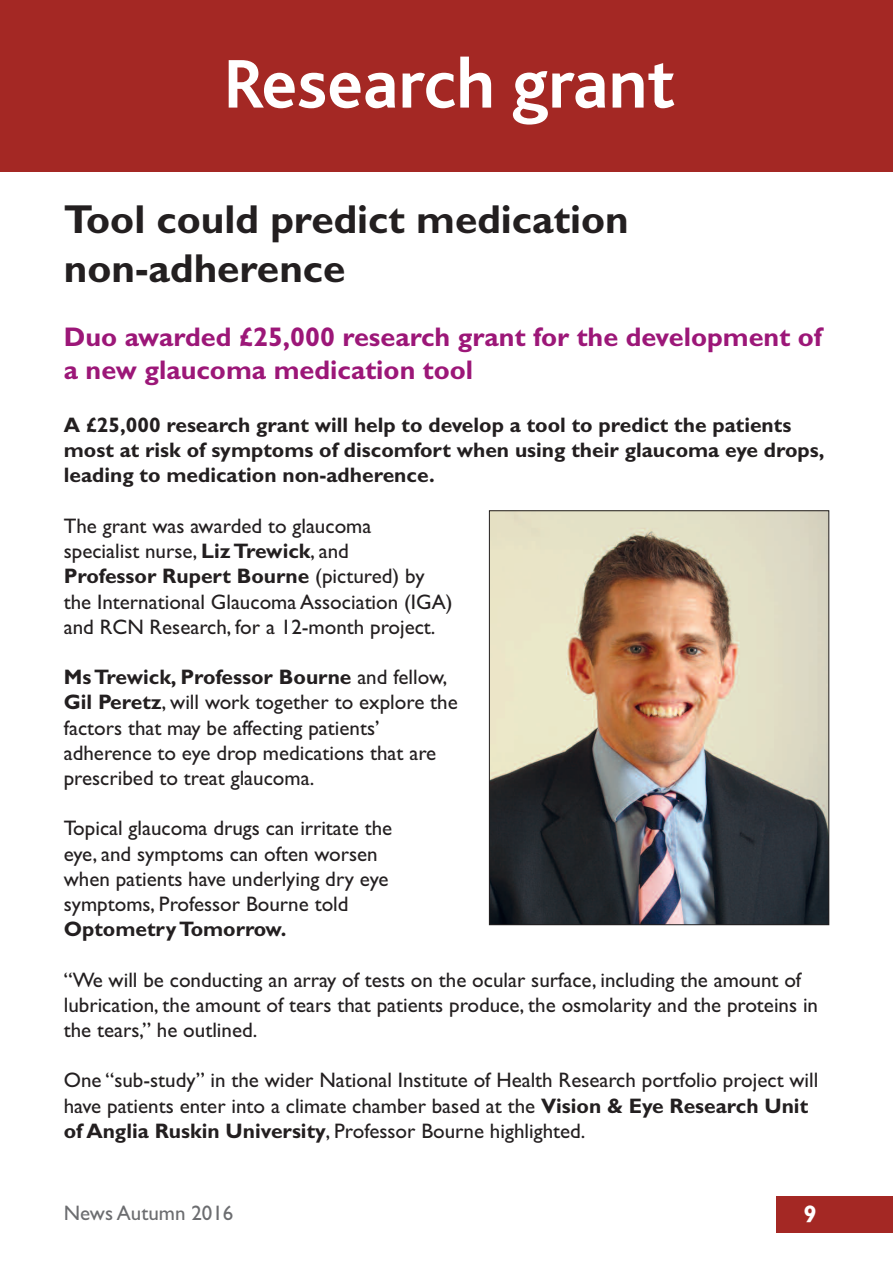
<style>
.page{position:relative;width:893px;height:1263px;background:#fff}
.page>*{position:absolute;margin:0;border:0;box-sizing:border-box;transform-origin:0 0}
.t1{font:700 72px "Bliss";color:#fff}
.t2{font:700 40.5px/48.6px "Gill Sans";color:#231f20}
.t3{font:700 27px/32.4px "Gill Sans";color:#9c1778}
.t4{font:700 24px "Gill Sans";color:#fff}
.t5{font:21px/25.2px "Gill Sans";color:#231f20}
.t6{font:700 21px/25.2px "Gill Sans";color:#231f20}
.t7{font:21px "Gill Sans";color:#6c6d70}
.s1{font-weight:700}
</style>
<div class="page">
<div style="left:0;top:0;width:893px;height:172px;background:#a42824"></div>
<div style="left:776px;top:1196px;width:117px;height:37px;background:#a42824"></div>
<img style="left:491px;top:512px;width:336px;height:411px">
<div style="left:489px;top:510px;width:340px;height:415px;border:1px solid #231f20"></div>
<h1 class="t1" style="left:224px;top:60px;width:453px">Research grant</h1>
<h2 class="t2" style="left:64px;top:195px;width:566px">Tool could predict medication non-adherence</h2>
<p class="t3" style="left:64px;top:321px;width:760px">Duo awarded £25,000 research grant for the development of a new glaucoma medication tool</p>
<p class="t6" style="left:64px;top:412px;width:762px">A £25,000 research grant will help to develop a tool to predict the patients most at risk of symptoms of discomfort when using their glaucoma eye drops, leading to medication non-adherence.</p>
<p class="t5" style="left:64px;top:513px;width:390px">The grant was awarded to glaucoma<br>specialist nurse, <span class="s1">LizTrewick</span>, and<br><span class="s1">Professor Rupert Bourne</span> (pictured) by the International Glaucoma Association (IGA) and RCN Research, for a 12-month project.</p>
<p class="t5" style="left:64px;top:664px;width:395px"><span class="s1">MsTrewick, Professor Bourne</span> and fellow, <span class="s1">Gil Peretz</span>, will work together to explore the factors that may be affecting patients’ adherence to eye drop medications that are prescribed to treat glaucoma.</p>
<p class="t5" style="left:64px;top:815px;width:330px">Topical glaucoma drugs can irritate the eye, and symptoms can often worsen when patients have underlying dry eye symptoms, Professor Bourne told</p>
<p class="t6" style="left:64px;top:916px;width:224px">OptometryTomorrow.</p>
<p class="t5" style="left:64px;top:967px;width:756px">“We will be conducting an array of tests on the ocular surface, including the amount of lubrication, the amount of tears that patients produce, the osmolarity and the proteins in the tears,” he outlined.</p>
<p class="t5" style="left:64px;top:1067px;width:756px">One “sub-study” in the wider National Institute of Health Research portfolio project will have patients enter into a climate chamber based at the <span class="s1">Vision &amp; Eye Research Unit of Anglia Ruskin University</span>, Professor Bourne highlighted.</p>
<p class="t7" style="left:64px;top:1200px;width:171px">News Autumn 2016</p>
<p class="t4" style="left:803px;top:1200px;width:15px">9</p>
</div>
